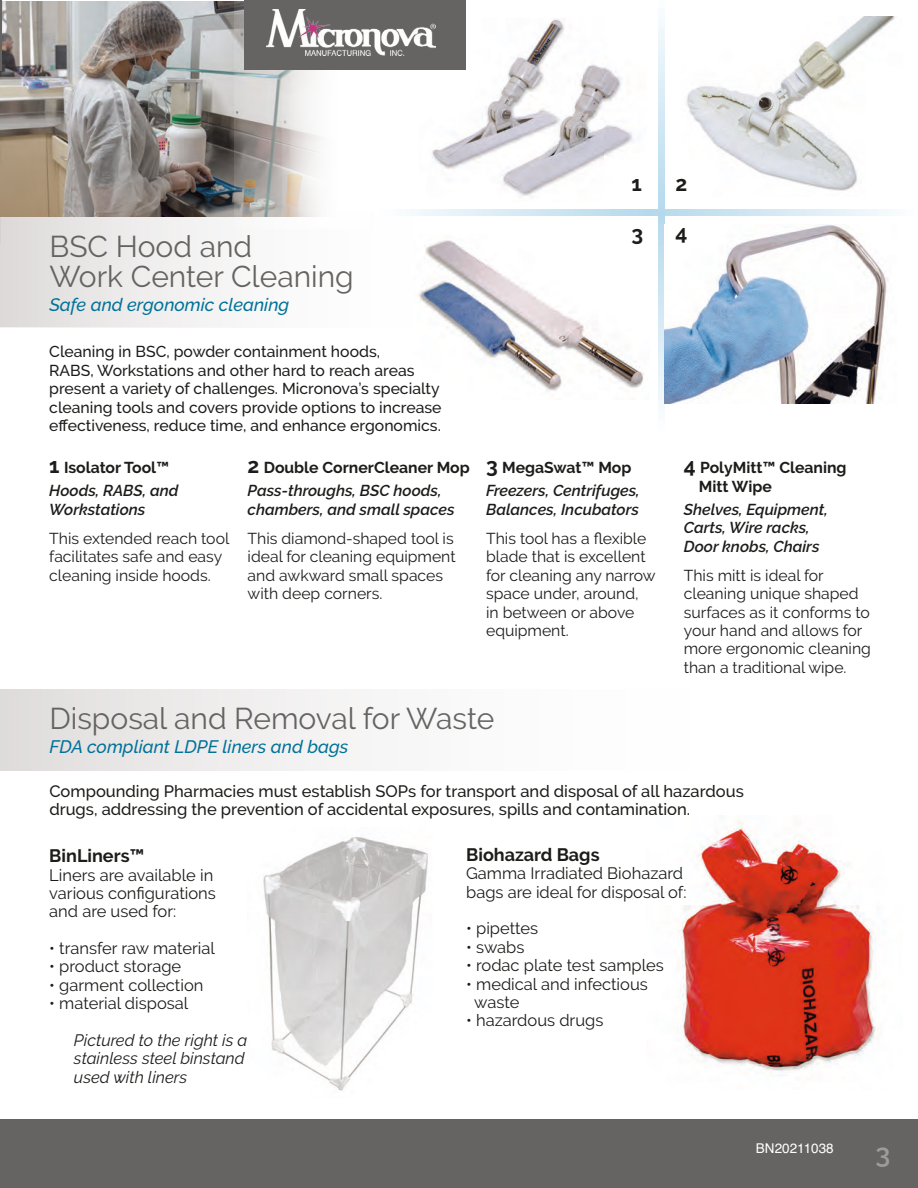
<style>
.page{position:relative;width:918px;height:1188px;background:#fff}
.page>*{position:absolute;margin:0;border:0;box-sizing:border-box;transform-origin:0 0}
.t1{font:30px/30.3px "Raleway";color:#656462}
.t2{font:600 27px "Raleway";color:#a09b99}
.t3{font:700 21px "Raleway";color:#1c1c1a}
.t4{font:italic 500 18px "Raleway";color:#007299}
.t5{font:700 18px "Raleway";color:#1c1c1a}
.t6{font:16.5px/18.5px "Raleway";color:#1c1c1a}
.t7{font:500 16.5px/18.5px "Raleway";color:#1c1c1a}
.t8{font:italic 16.5px/18.5px "Raleway";color:#1c1c1a}
.t9{font:15.75px/18.5px "Raleway";color:#1c1c1a}
.t10{font:500 15.75px/18.5px "Raleway";color:#1c1c1a}
.t11{font:italic 600 15.75px/23.2px "Raleway";color:#1c1c1a}
.t12{font:700 15.75px/18.3px "Raleway";color:#1c1c1a}
.t13{font:13.5px "Helvetica";color:#fff}
.s1{font-weight:700;font-style:normal;font-size:21px}
.s2{font-weight:700;font-style:normal}
.s3{font-size:21px}
</style>
<div class="page">
<svg style="left:0;top:216px;width:234px;height:112px"></svg>
<div style="left:0;top:1119px;width:918px;height:69px;background:#656462"></div>
<hr style="left:0;top:161px;width:1px;height:81px;background:#d4d1d0">
<div style="left:1px;top:689px;width:692px;height:81px;background:linear-gradient(to right,#e3e0e0,#fff)"></div>
<img style="left:0;top:1px;width:234px;height:215px">
<svg style="left:410px;top:209px;width:479px;height:6px;background:#d4e8f4"></svg>
<svg style="left:658px;top:20px;width:6px;height:388px;background:#d3e8f4"></svg>
<img style="left:432px;top:18px;width:202px;height:179px">
<img style="left:686px;top:16px;width:209px;height:175px">
<img style="left:665px;top:225px;width:224px;height:179px">
<img style="left:263px;top:837px;width:165px;height:254px">
<img style="left:679px;top:820px;width:200px;height:256px">
<img style="left:418px;top:240px;width:226px;height:152px">
<svg style="left:234px;top:0;width:56px;height:217px;background:#b1aeab"></svg>
<svg style="left:290px;top:70px;width:31px;height:147px"></svg>
<hr style="left:0;top:0;width:2px;height:71px;background:#656462">
<div style="left:245px;top:0;width:221px;height:70px;background:#656462"></div>
<img style="left:266px;top:10px;width:169px;height:46px">
<h1 class="t1" style="left:49px;top:231px;width:306px">BSC Hood and<br>Work Center Cleaning</h1>
<p class="t4" style="left:49px;top:294px;width:241px">Safe and ergonomic cleaning</p>
<p class="t10" style="left:49px;top:343px;width:394px">Cleaning in BSC, powder containment hoods,<br>RABS, Workstations and other hard to reach areas present a variety of challenges. Micronova’s specialty cleaning tools and covers provide options to increase effectiveness, reduce time, and enhance ergonomics.</p>
<p class="t11" style="left:49px;top:456px;width:131px"><span class="s1">1</span> <span class="s2">Isolator Tool™<br></span>Hoods, RABS, and</p>
<p class="t11" style="left:49px;top:498px;width:98px">Workstations</p>
<p class="t9" style="left:49px;top:529px;width:182px">This extended reach tool facilitates safe and easy cleaning inside hoods.</p>
<p class="t11" style="left:248px;top:456px;width:224px"><span class="s1">2</span> <span class="s2">Double CornerCleaner Mop<br></span>Pass-throughs, BSC hoods,</p>
<p class="t11" style="left:248px;top:498px;width:209px">chambers, and small spaces</p>
<p class="t9" style="left:248px;top:529px;width:210px">This diamond-shaped tool is ideal for cleaning equipment and awkward small spaces with deep corners.</p>
<h3 class="t3" style="left:631px;top:172px;width:12px">1</h3>
<h3 class="t3" style="left:675px;top:172px;width:13px">2</h3>
<h3 class="t3" style="left:675px;top:220px;width:13px">4</h3>
<h3 class="t3" style="left:631px;top:221px;width:13px">3</h3>
<p class="t11" style="left:486px;top:456px;width:155px"><span class="s1">3</span> <span class="s2">MegaSwat™ Mop<br></span>Freezers, Centrifuges,</p>
<p class="t11" style="left:486px;top:498px;width:154px">Balances, Incubators</p>
<p class="t9" style="left:486px;top:529px;width:171px">This tool has a flexible blade that is excellent for cleaning any narrow space under, around,<br>in between or above equipment.</p>
<p class="t12" style="left:699px;top:459px;width:149px;text-indent:-15px"><span class="s3">4</span> PolyMitt™ Cleaning<br>Mitt Wipe</p>
<p class="t11" style="left:684px;top:500px;width:146px;line-height:18.5px">Shelves, Equipment,<br>Carts, Wire racks,<br>Door knobs, Chairs</p>
<p class="t9" style="left:684px;top:566px;width:189px">This mitt is ideal for cleaning unique shaped surfaces as it conforms to your hand and allows for more ergonomic cleaning than a traditional wipe.</p>
<h1 class="t1" style="left:49px;top:703px;width:446px">Disposal and Removal for Waste</h1>
<p class="t4" style="left:49px;top:736px;width:301px">FDA compliant LDPE liners and bags</p>
<p class="t7" style="left:49px;top:782px;width:696px">Compounding Pharmacies must establish SOPs for transport and disposal of all hazardous drugs, addressing the prevention of accidental exposures, spills and contamination.</p>
<p class="t5" style="left:49px;top:846px;width:97px">BinLiners™</p>
<p class="t6" style="left:49px;top:866px;width:168px">Liners are available in various configurations and are used for:</p>
<p class="t6" style="left:49px;top:939px;width:167px">• transfer raw material</p>
<p class="t6" style="left:49px;top:957px;width:133px">• product storage</p>
<p class="t6" style="left:49px;top:976px;width:156px">• garment collection</p>
<p class="t6" style="left:49px;top:994px;width:141px">• material disposal</p>
<p class="t8" style="left:74px;top:1031px;width:175px">Pictured to the right is a stainless steel binstand used with liners</p>
<p class="t5" style="left:466px;top:844px;width:135px">Biohazard Bags</p>
<p class="t6" style="left:466px;top:864px;width:222px">Gamma Irradiated Biohazard bags are ideal for disposal of:</p>
<p class="t6" style="left:466px;top:919px;width:74px">• pipettes</p>
<p class="t6" style="left:466px;top:938px;width:60px">• swabs</p>
<p class="t6" style="left:466px;top:956px;width:199px">• rodac plate test samples</p>
<p class="t6" style="left:474px;top:974px;width:175px;text-indent:-8px">• medical and infectious waste</p>
<p class="t6" style="left:466px;top:1011px;width:139px">• hazardous drugs</p>
<p class="t13" style="left:756px;top:1138px;width:79px">BN20211038</p>
<h2 class="t2" style="left:875px;top:1138px;width:16px">3</h2>
</div>
